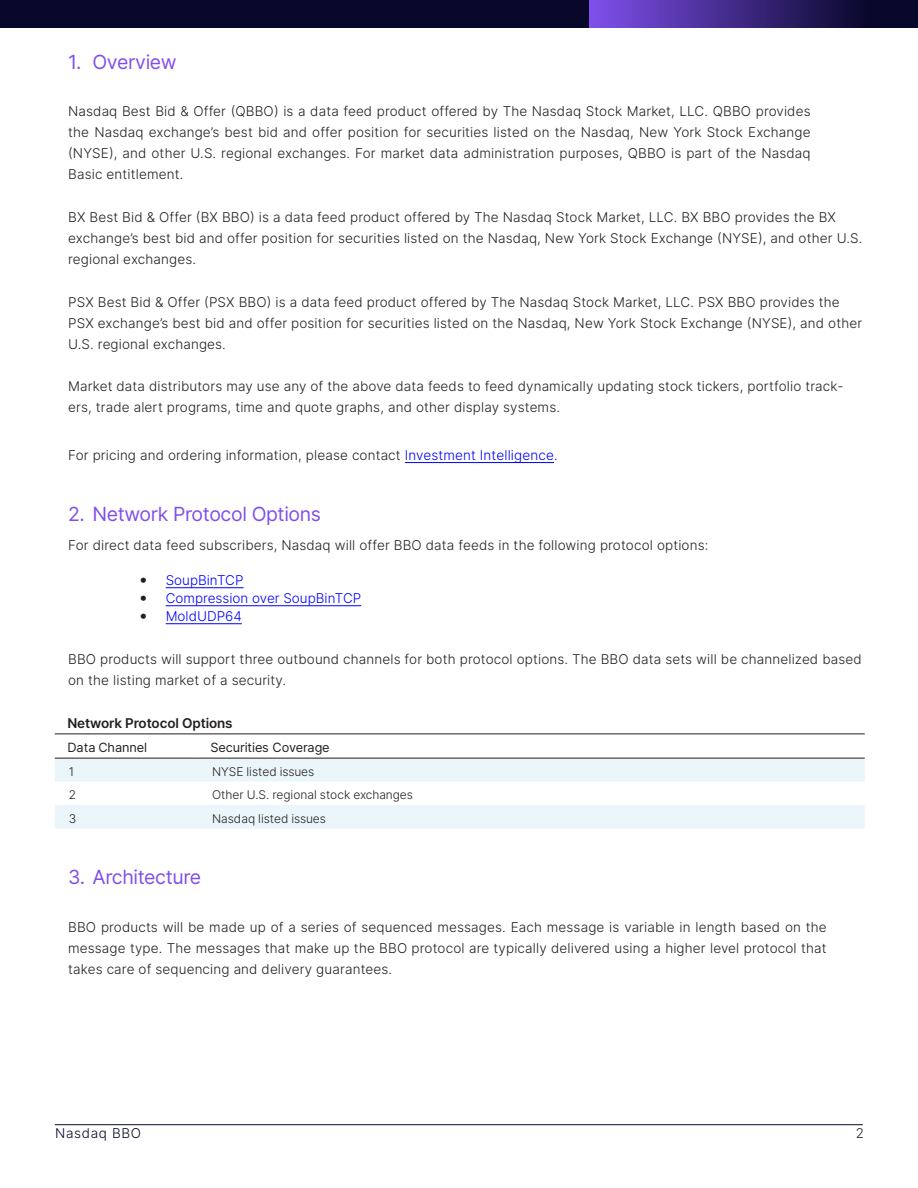
<style>
.page{position:relative;width:918px;height:1188px;background:#fff}
.page>*{position:absolute;margin:0;border:0;box-sizing:border-box;transform-origin:0 0}
.t1{font:19.5px "Inter";letter-spacing:-.02em;color:#804feb}
.Body_Text{font:300 13.5px/21px "Inter";letter-spacing:.01em;color:#231f20}
.t2{font:300 13.5px "Inter";color:#00f}
.Table_Heading_Semi_Bold{font:600 13.5px "Inter";letter-spacing:-.01em;color:#231f20}
.t3{font:300 13.5px "Inter";letter-spacing:.05em;color:#08082a}
.Table_Heading_Semi_Bold-2{font:12.75px "Inter";letter-spacing:-.01em;color:#231f20}
.Table_Paragraph{font:300 12px "Inter";color:#231f20}
.s1{color:#00f}
.s2{font-weight:400;font-size:16.5px;color:#231f20}
</style>
<div class="page">
<hr style="left:405px;top:462px;width:149px;height:1px;background:#00f">
<hr style="left:166px;top:587px;width:78px;height:1px;background:#00f">
<hr style="left:166px;top:605px;width:195px;height:1px;background:#00f">
<hr style="left:166px;top:623px;width:76px;height:1px;background:#00f">
<svg style="left:55px;top:759px;width:810px;height:70px;fill:#ebf6fa"></svg>
<hr style="left:55px;top:734px;width:143px;height:1px;background:#231f20">
<hr style="left:198px;top:734px;width:667px;height:1px;background:#231f20">
<hr style="left:55px;top:758px;width:143px;height:1px;background:#231f20">
<hr style="left:198px;top:758px;width:667px;height:1px;background:#231f20">
<hr style="left:55px;top:1124px;width:808px;height:1px;background:#08082a">
<div style="left:0;top:0;width:918px;height:28px;background:#08082a"></div>
<svg style="left:589px;top:0;width:265px;height:28px;background:#472d90"></svg>
<p class="t1" style="left:68px;top:48px;width:110px">1. Overview</p>
<p class="Body_Text" style="left:68px;top:101px;width:744px;text-align:justify">Nasdaq Best Bid &amp; Offer (QBBO) is a data feed product offered by The Nasdaq Stock Market, LLC. QBBO provides the Nasdaq exchange’s best bid and offer position for securities listed on the Nasdaq, New York Stock Exchange (NYSE), and other U.S. regional exchanges. For market data administration purposes, QBBO is part of the Nasdaq Basic entitlement.</p>
<p class="Body_Text" style="left:68px;top:207px;width:796px">BX Best Bid &amp; Offer (BX BBO) is a data feed product offered by The Nasdaq Stock Market, LLC. BX BBO provides the BX exchange’s best bid and offer position for securities listed on the Nasdaq, New York Stock Exchange (NYSE), and other U.S. regional exchanges.</p>
<p class="Body_Text" style="left:68px;top:291px;width:796px">PSX Best Bid &amp; Offer (PSX BBO) is a data feed product offered by The Nasdaq Stock Market, LLC. PSX BBO provides the<br>PSX exchange’s best bid and offer position for securities listed on the Nasdaq, New York Stock Exchange (NYSE), and other<br>U.S. regional exchanges.</p>
<p class="Body_Text" style="left:68px;top:376px;width:777px">Market data distributors may use any of the above data feeds to feed dynamically updating stock tickers, portfolio track&shy;ers, trade alert programs, time and quote graphs, and other display systems.</p>
<p class="Body_Text" style="left:68px;top:445px;width:491px">For pricing and ordering information, please contact <span class="s1">Investment Intelligence.</span></p>
<p class="t1" style="left:68px;top:500px;width:254px">2. Network Protocol Options</p>
<p class="Body_Text" style="left:68px;top:534px;width:642px">For direct data feed subscribers, Nasdaq will offer BBO data feeds in the following protocol options:</p>
<p class="t2" style="left:139px;top:571px;width:106px"><span class="s2">•</span> SoupBinTCP</p>
<p class="t2" style="left:139px;top:589px;width:224px"><span class="s2">•</span> Compression over SoupBinTCP</p>
<p class="t2" style="left:139px;top:607px;width:105px"><span class="s2">•</span> MoldUDP64</p>
<p class="Body_Text" style="left:68px;top:649px;width:795px">BBO products will support three outbound channels for both protocol options. The BBO data sets will be channelized based on the listing market of a security.</p>
<p class="Table_Heading_Semi_Bold" style="left:67px;top:713px;width:167px">Network Protocol Options</p>
<p class="Table_Heading_Semi_Bold-2" style="left:67px;top:738px;width:81px">Data Channel</p>
<p class="Table_Heading_Semi_Bold-2" style="left:211px;top:738px;width:121px">Securities Coverage</p>
<p class="Table_Paragraph" style="left:69px;top:763px;width:7px">1</p>
<p class="Table_Paragraph" style="left:212px;top:763px;width:104px">NYSE listed issues</p>
<p class="Table_Paragraph" style="left:69px;top:786px;width:9px">2</p>
<p class="Table_Paragraph" style="left:212px;top:786px;width:202px">Other U.S. regional stock exchanges</p>
<p class="Table_Paragraph" style="left:69px;top:810px;width:9px">3</p>
<p class="Table_Paragraph" style="left:212px;top:810px;width:115px">Nasdaq listed issues</p>
<p class="t1" style="left:68px;top:862px;width:135px">3. Architecture</p>
<p class="Body_Text" style="left:68px;top:916px;width:760px;text-align:justify">BBO products will be made up of a series of sequenced messages. Each message is variable in length based on the message type. The messages that make up the BBO protocol are typically delivered using a higher level protocol that takes care of sequencing and delivery guarantees.</p>
<p class="t3" style="left:55px;top:1124px;width:88px">Nasdaq BBO</p>
<p class="Body_Text" style="left:856px;top:1122px;width:10px">2</p>
</div>
